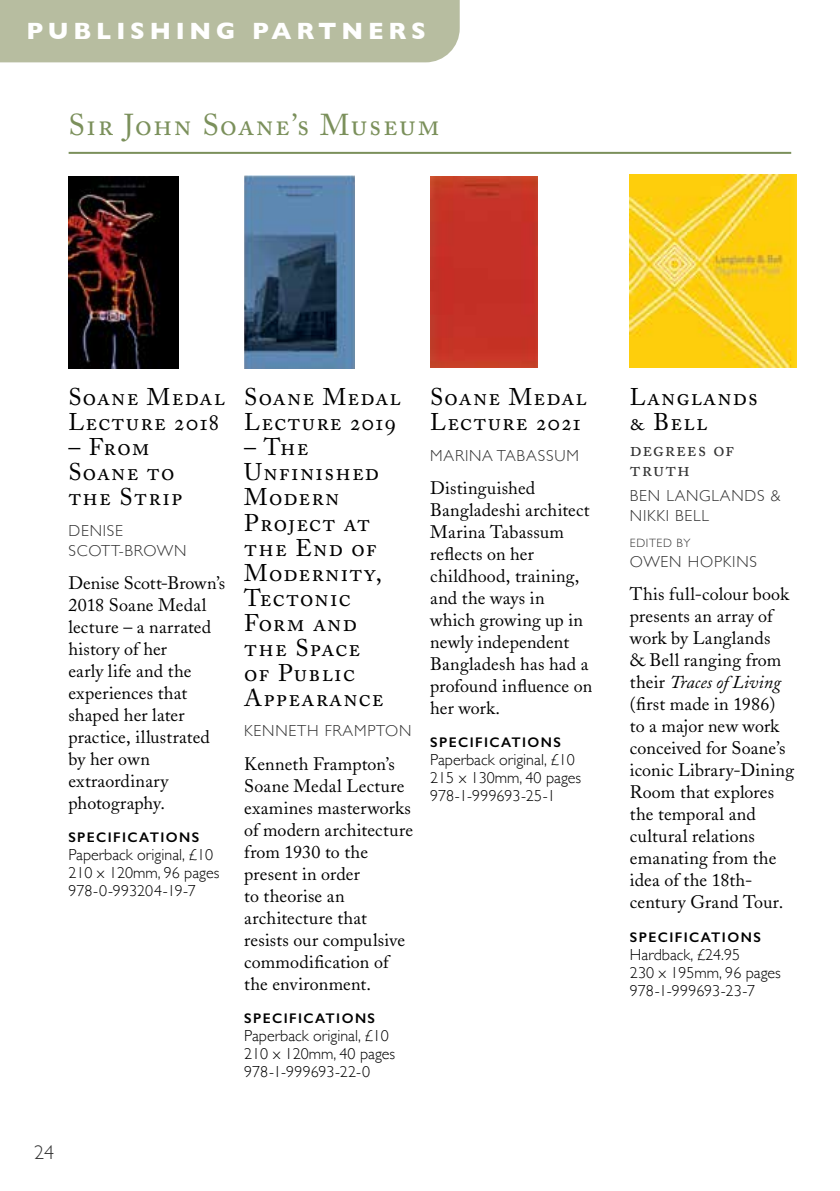
<style>
.page{position:relative;width:840px;height:1191px;background:#fff}
.page>*{position:absolute;margin:0;border:0;box-sizing:border-box;transform-origin:0 0}
.t1{font:30px "Adobe Caslon Regular SC";letter-spacing:.05em;color:#7b905b}
.t2{font:24px/25px "Adobe Caslon Regular SC";letter-spacing:.05em;color:#000}
.t3{font:700 24px "Gill Sans";letter-spacing:.2em;color:#fff}
.t4{font:20px/20px "Adobe Caslon Regular SC";letter-spacing:.05em;color:#333}
.t5{font:300 20px "Gill Sans";color:#333}
.t6{font:18px/22px "Adobe Caslon";letter-spacing:.01em;color:#000}
.t7{font:300 16px/18px "Gill Sans";color:#000}
.t8{font:300 16px/20px "Gill Sans";letter-spacing:.05em;color:#333}
.t9{font:600 14px "Gill Sans";letter-spacing:.1em;color:#000}
.t10{font:300 12px "Gill Sans";letter-spacing:.05em;color:#333}
.s1{font-style:italic}
</style>
<div class="page">
<div style="left:0;top:0;width:459px;height:62px;background:#b7bda0"></div>
<img style="left:245px;top:176px;width:109px;height:192px">
<img style="left:430px;top:176px;width:107px;height:191px">
<hr style="left:69px;top:152px;width:721px;height:2px;background:#7b905b">
<img style="left:629px;top:175px;width:167px;height:192px">
<img style="left:68px;top:176px;width:110px;height:193px">
<h2 class="t3" style="left:26px;top:12px;width:401px">PUBLISHING PARTNERS</h2>
<h1 class="t1" style="left:69px;top:107px;width:372px">Sir John Soane’s Museum</h1>
<h2 class="t2" style="left:68px;top:384px;width:158px">Soane Medal<br>Lecture 2018</h2>
<h2 class="t2" style="left:68px;top:434px;width:116px">– From<br>Soane to the Strip</h2>
<p class="t8" style="left:68px;top:519px;width:120px">DENISE<br>SCOTT-BROWN</p>
<p class="t6" style="left:68px;top:572px;width:158px">Denise Scott-Brown’s<br>2018 Soane Medal lecture – a narrated history of her<br>early life and the experiences that shaped her later practice, illustrated by her own extraordinary photography.</p>
<p class="t9" style="left:68px;top:829px;width:132px">SPECIFICATIONS</p>
<p class="t7" style="left:68px;top:845px;width:152px">Paperback original, £10<br>210 x 120mm, 96 pages<br>978-0-993204-19-7</p>
<h2 class="t2" style="left:244px;top:385px;width:158px">Soane Medal<br>Lecture 2019</h2>
<h2 class="t2" style="left:244px;top:435px;width:141px">– The<br>Unfinished<br>Modern<br>Project at the End of<br>Modernity,<br>Tectonic<br>Form and the Space of Public<br>Appearance</h2>
<p class="t8" style="left:244px;top:720px;width:168px">KENNETH FRAMPTON</p>
<p class="t6" style="left:244px;top:752px;width:170px">Kenneth Frampton’s<br>Soane Medal Lecture examines masterworks of modern architecture from 1930 to the present in order<br>to theorise an architecture that resists our compulsive commodification of the environment.</p>
<p class="t9" style="left:244px;top:1009px;width:132px">SPECIFICATIONS</p>
<p class="t7" style="left:244px;top:1026px;width:152px">Paperback original, £10<br>210 x 120mm, 40 pages<br>978-1-999693-22-0</p>
<h2 class="t2" style="left:430px;top:384px;width:158px">Soane Medal<br>Lecture 2021</h2>
<p class="t8" style="left:430px;top:444px;width:150px">MARINA TABASSUM</p>
<p class="t6" style="left:430px;top:477px;width:163px">Distinguished<br>Bangladeshi architect<br>Marina Tabassum reflects on her childhood, training, and the ways in which growing up in newly independent<br>Bangladesh has had a profound influence on her work.</p>
<p class="t9" style="left:430px;top:734px;width:132px">SPECIFICATIONS</p>
<p class="t7" style="left:430px;top:750px;width:152px">Paperback original, £10<br>215 x 130mm, 40 pages<br>978-1-999693-25-1</p>
<p class="t5" style="left:34px;top:1137px;width:21px">24</p>
<h2 class="t2" style="left:629px;top:384px;width:129px">Langlands &amp; Bell</h2>
<p class="t4" style="left:629px;top:439px;width:106px">degrees of truth</p>
<p class="t8" style="left:629px;top:485px;width:152px">BEN LANGLANDS &amp;<br>NIKKI BELL</p>
<p class="t10" style="left:629px;top:533px;width:62px">EDITED BY</p>
<p class="t8" style="left:629px;top:551px;width:128px">OWEN HOPKINS</p>
<p class="t6" style="left:629px;top:583px;width:165px">This full-colour book presents an array of work by Langlands<br>&amp; Bell ranging from their <span class="s1">Traces of Living </span>(first made in 1986) to a major new work conceived for Soane’s iconic Library-Dining<br>Room that explores the temporal and cultural relations emanating from the idea of the 18th&shy;century Grand Tour.</p>
<p class="t9" style="left:629px;top:928px;width:132px">SPECIFICATIONS</p>
<p class="t7" style="left:629px;top:944px;width:152px">Hardback, £24.95<br>230 x 195mm, 96 pages<br>978-1-999693-23-7</p>
</div>
